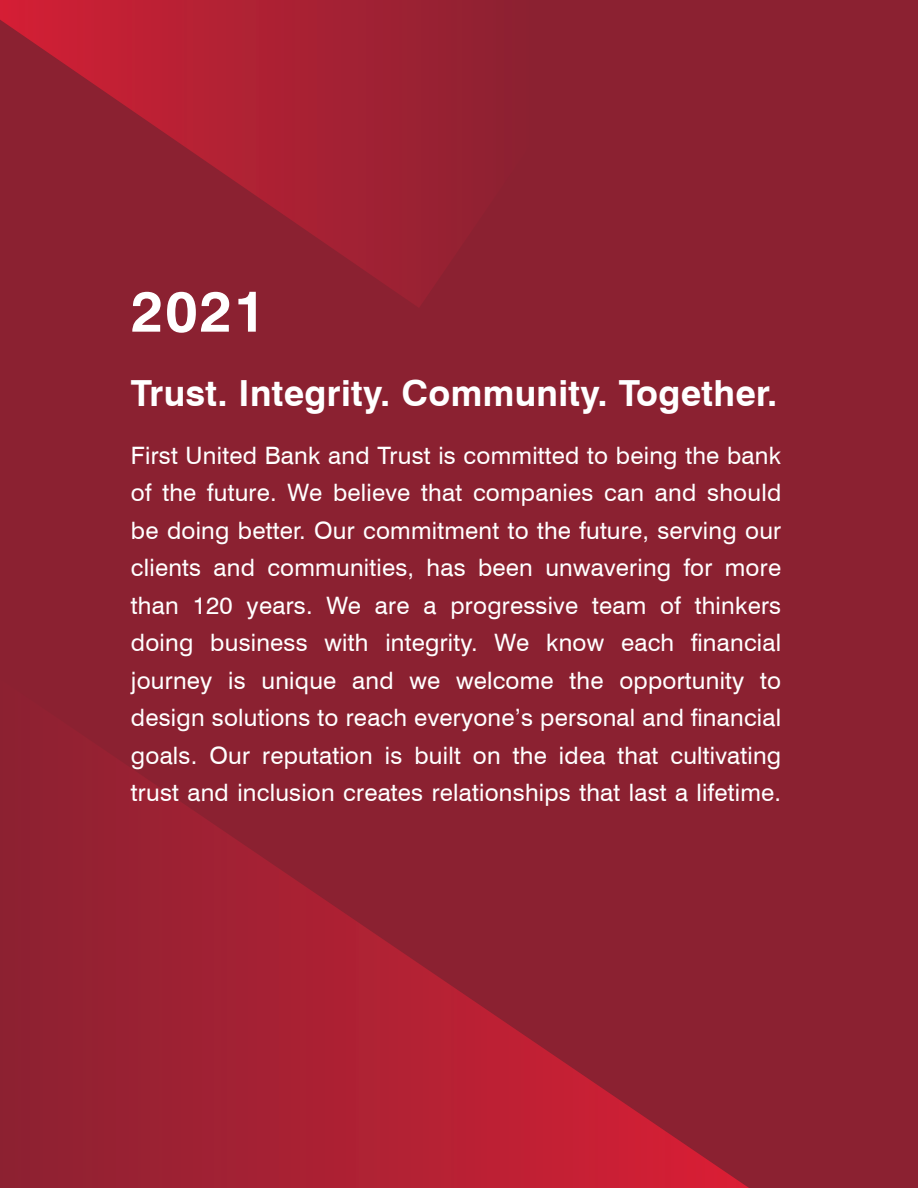
<style>
.page{position:relative;width:918px;height:1188px;background:#8b2131}
.page>*{position:absolute;margin:0;border:0;box-sizing:border-box;transform-origin:0 0}
.t1{font:700 57px "Swiss 721 BT";color:#fff}
.t2{font:700 36px "Swiss 721 BT";letter-spacing:.01em;color:#fff}
.t3{font:24px/37.5px "Swiss 721 BT";letter-spacing:.01em;color:#fff;text-align:justify}
</style>
<div class="page">
<svg style="left:98px;top:747px;width:651px;height:441px"></svg>
<svg style="left:0;top:0;width:451px;height:307px"></svg>
<p class="t1" style="left:131px;top:277px;width:137px">2021</p>
<p class="t2" style="left:131px;top:371px;width:648px">Trust. Integrity. Community. Together.</p>
<p class="t3" style="left:131px;top:436px;width:652px">First United Bank and Trust is committed to being the bank of the future. We believe that companies can and should be doing better. Our commitment to the future, serving our clients and communities, has been unwavering for more than 120 years. We are a progressive team of thinkers doing business with integrity. We know each financial journey is unique and we welcome the opportunity to design solutions to reach everyone’s personal and financial goals. Our reputation is built on the idea that cultivating trust and inclusion creates relationships that last a lifetime.</p>
</div>
